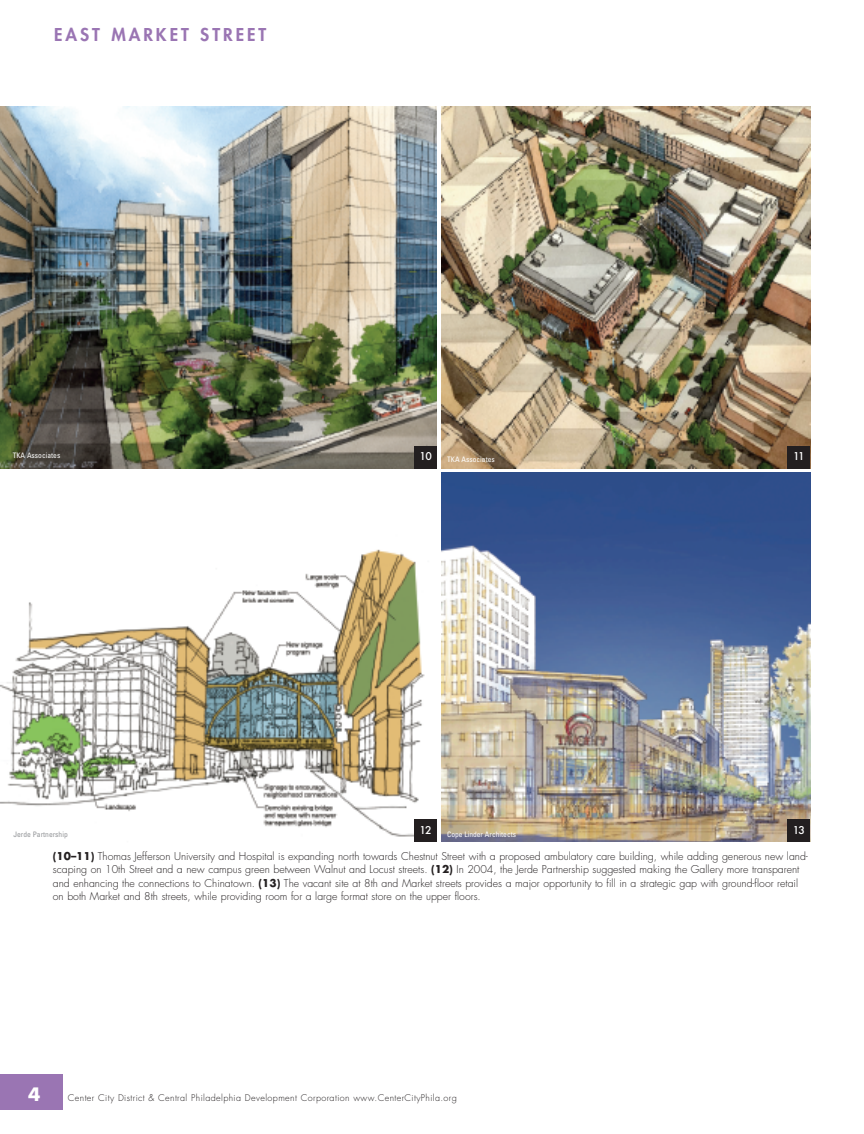
<style>
.page{position:relative;width:864px;height:1134px;background:#fff}
.page>*{position:absolute;margin:0;border:0;box-sizing:border-box;transform-origin:0 0}
.t1{font:700 18px "Futura";color:#fff}
.t2{font:800 17.25px "Futura";letter-spacing:.175em;color:#9a75b3}
.t3{font:300 10.5px/13.5px "Futura";color:#231f20}
.t4{font:500 10.5px "Futura";letter-spacing:-.075em;color:#fff}
.t5{font:300 9px "Futura";letter-spacing:.045em;color:#231f20}
.t6{font:condensed 7.5px "Univers";color:#fff}
.t7{font:condensed 7.5px "Univers";color:#939598}
.s1{font-weight:700}
</style>
<div class="page">
<div style="left:0;top:1074px;width:63px;height:36px;background:#9a75b3"></div>
<img style="left:441px;top:473px;width:369px;height:369px">
<img style="left:0;top:107px;width:437px;height:361px">
<div style="left:788px;top:819px;width:22px;height:23px;background:#231f20"></div>
<div style="left:414px;top:446px;width:23px;height:22px;background:#231f20"></div>
<img style="left:0;top:549px;width:425px;height:288px">
<div style="left:414px;top:819px;width:23px;height:23px;background:#231f20"></div>
<img style="left:442px;top:107px;width:368px;height:361px">
<div style="left:788px;top:446px;width:22px;height:22px;background:#231f20"></div>
<h2 class="t2" style="left:54px;top:27px;width:214px">EAST MARKET STREET</h2>
<p class="t6" style="left:13px;top:452px;width:49px">TKA Associates</p>
<p class="t4" style="left:420px;top:450px;width:14px">10</p>
<p class="t6" style="left:447px;top:456px;width:49px">TKA Associates</p>
<p class="t4" style="left:793px;top:450px;width:13px">11</p>
<p class="t4" style="left:420px;top:824px;width:14px">12</p>
<p class="t7" style="left:14px;top:831px;width:56px">Jerde Partnership</p>
<p class="t6" style="left:447px;top:831px;width:71px">Cope Linder Architects</p>
<p class="t4" style="left:793px;top:824px;width:14px">13</p>
<p class="t3" style="left:53px;top:850px;width:757px"><span class="s1">(10–11)</span> Thomas Jefferson University and Hospital is expanding north towards Chestnut Street with a proposed ambulatory care building, while adding generous new land&shy;scaping on 10th Street and a new campus green between Walnut and Locust streets. <span class="s1">(12)</span> In 2004, the Jerde Partnership suggested making the Gallery more transparent and enhancing the connections to Chinatown. <span class="s1">(13)</span> The vacant site at 8th and Market streets provides a major opportunity to fill in a strategic gap with ground-floor retail on both Market and 8th streets, while providing room for a large format store on the upper floors.</p>
<h1 class="t1" style="left:28px;top:1086px;width:14px">4</h1>
<p class="t5" style="left:68px;top:1093px;width:391px">Center City District &amp; Central Philadelphia Development Corporation www.CenterCityPhila.org</p>
</div>
